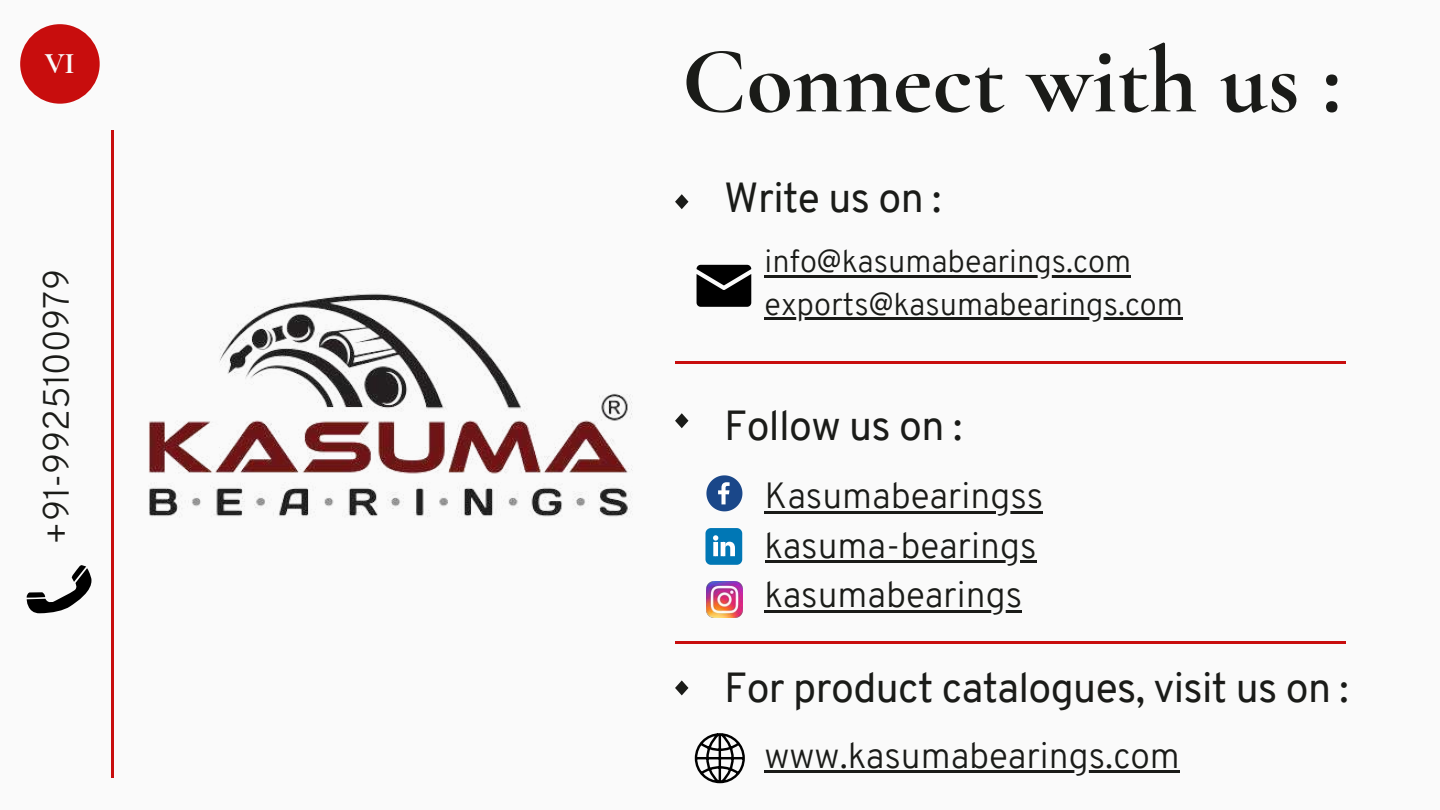
<style>
.page{position:relative;width:1440px;height:810px;background:#fafafa}
.page>*{position:absolute;margin:0;border:0;box-sizing:border-box;transform-origin:0 0}
.t1{font:700 95px "Cormorant Garamond";color:#1a1b18}
.t2{font:41px "Overpass";letter-spacing:-.015em;color:#1a1b18}
.t3{font:300 35.6px/49.5px "Overpass";color:#1a1b18}
.t4{font:300 31px/42.8px "Overpass";color:#1a1b18}
.t5{font:700 30px "Cormorant Garamond";color:#fafafa}
</style>
<div class="page">
<hr style="left:111px;top:130px;width:2px;height:648px;background:#c80d0d">
<svg style="left:675px;top:194px;width:14px;height:15px"></svg>
<hr style="left:675px;top:362px;width:671px;height:2px;background:#c80d0d">
<hr style="left:675px;top:641px;width:671px;height:3px;background:#c80d0d">
<svg style="left:675px;top:413px;width:14px;height:15px"></svg>
<svg style="left:675px;top:680px;width:14px;height:15px"></svg>
<img style="left:113px;top:130px;width:519px;height:550px">
<svg style="left:706px;top:475px;width:36px;height:36px"></svg>
<svg style="left:705px;top:528px;width:37px;height:37px"></svg>
<img style="left:706px;top:582px;width:36px;height:36px">
<svg style="left:697px;top:265px;width:54px;height:42px;background:#1f1f1f"></svg>
<svg style="left:695px;top:733px;width:50px;height:50px"></svg>
<svg style="left:26px;top:565px;width:66px;height:48px"></svg>
<hr style="left:765px;top:275px;width:366px;height:3px;background:#1a1b18">
<hr style="left:765px;top:317px;width:418px;height:3px;background:#1a1b18">
<hr style="left:765px;top:511px;width:278px;height:3px;background:#1a1b18">
<hr style="left:765px;top:560px;width:272px;height:3px;background:#1a1b18">
<hr style="left:765px;top:610px;width:257px;height:3px;background:#1a1b18">
<hr style="left:765px;top:770px;width:415px;height:3px;background:#1a1b18">
<div style="left:20px;top:24px;width:80px;height:80px;background:#c80d0d;border-radius:50%"></div>
<p class="t5" style="left:45px;top:46px;width:32px">VI</p>
<p class="t3" style="left:35px;top:545px;width:277px;rotate:-90deg">+91-9925100979</p>
<h1 class="t1" style="left:682px;top:24px;width:661px">Connect with us :</h1>
<p class="t2" style="left:724px;top:181px;width:219px">Write us on :</p>
<p class="t4" style="left:765px;top:243px;width:420px">info@kasumabearings.com exports@kasumabearings.com</p>
<p class="t2" style="left:724px;top:409px;width:239px">Follow us on :</p>
<p class="t3" style="left:765px;top:475px;width:280px">Kasumabearingss kasuma-bearings kasumabearings</p>
<p class="t2" style="left:724px;top:671px;width:626px">For product catalogues, visit us on :</p>
<p class="t3" style="left:765px;top:734px;width:417px">www.kasumabearings.com</p>
</div>
